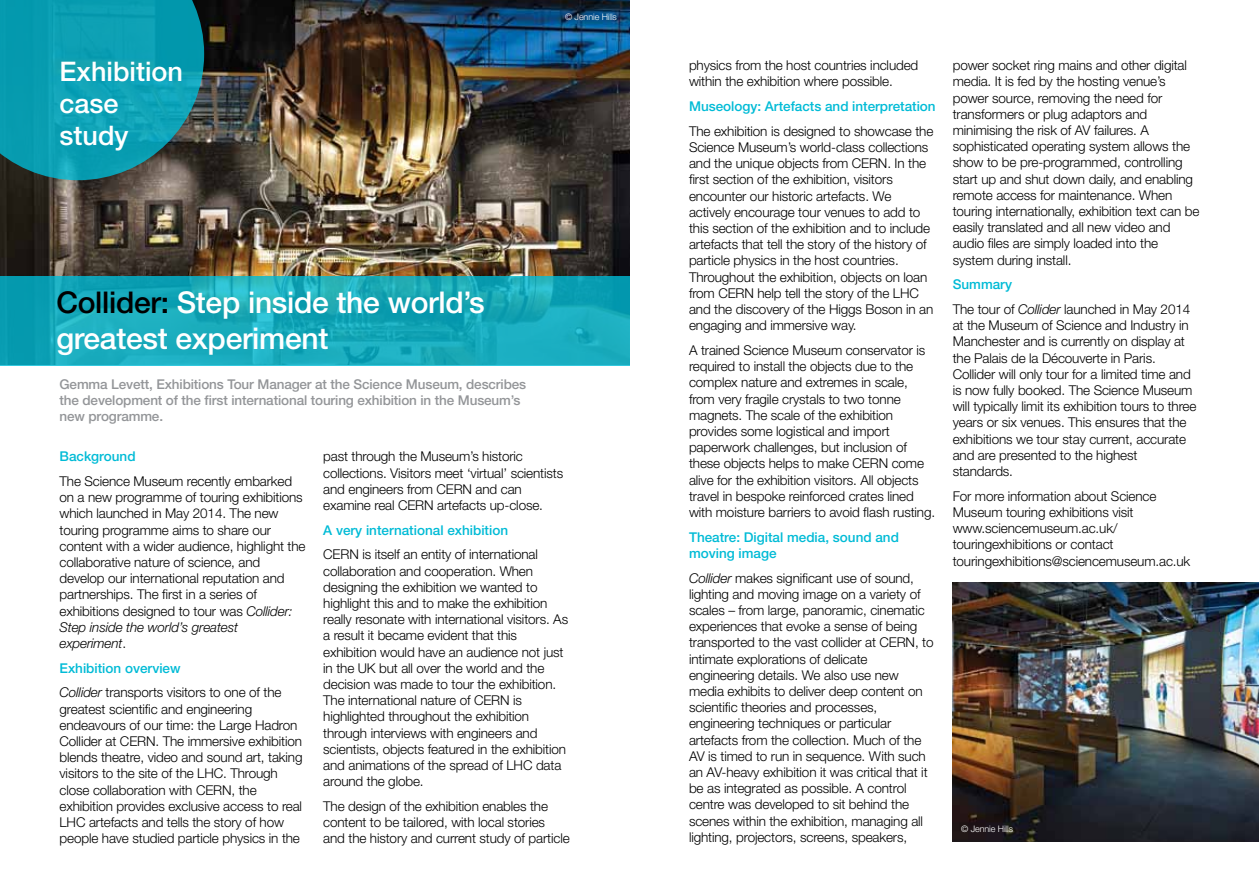
<style>
.page{position:relative;width:1259px;height:893px;background:#fff}
.page>*{position:absolute;margin:0;border:0;box-sizing:border-box;transform-origin:0 0}
.t1{font:500 30px/36px "Helvetica Neue";letter-spacing:-.01em;color:#fff}
.t2{font:500 27px/32.4px "Helvetica Neue";color:#fff}
.t3{font:300 13.5px/16.2px "Helvetica Neue";letter-spacing:-.01em;color:#000}
.t4{font:500 13.5px/16.2px "Helvetica Neue";letter-spacing:-.01em;color:#939598}
.t5{font:500 13.5px/16.2px "Helvetica Neue";color:#00bbd6}
.t6{font:300 9px "Helvetica Neue";letter-spacing:-.01em;color:#fff}
.s1{color:#000}
.s2{font-style:italic}
.s3{font-weight:500;color:#00bbd6}
</style>
<div class="page">
<img style="left:0;top:0;width:629px;height:276px">
<svg style="left:0;top:0;width:204px;height:180px;background:#1194a5"></svg>
<svg style="left:0;top:276px;width:629px;height:90px;background:#17a9ba"></svg>
<img style="left:952px;top:582px;width:307px;height:260px">
<h2 class="t2" style="left:60px;top:54px;width:125px">Exhibition case study</h2>
<p class="t6" style="left:565px;top:11px;width:53px">© Jennie Hills</p>
<h1 class="t1" style="left:56px;top:284px;width:430px"><span class="s1">Collider:</span> Step inside the world’s greatest experiment</h1>
<p class="t4" style="left:60px;top:376px;width:468px">Gemma Levett, Exhibitions Tour Manager at the Science Museum, describes the development of the first international touring exhibition in the Museum’s new programme.</p>
<p class="t5" style="left:60px;top:448px;width:78px">Background</p>
<p class="t3" style="left:60px;top:473px;width:248px">The Science Museum recently embarked on a new programme of touring exhibitions which launched in May 2014. The new touring programme aims to share our content with a wider audience, highlight the collaborative nature of science, and develop our international reputation and partnerships. The first in a series of exhibitions designed to tour was <span class="s2">Collider:<br>Step inside the world’s greatest experiment</span>.</p>
<p class="t3" style="left:60px;top:655px;width:223px;line-height:24.8px"><span class="s3">Exhibition overview<br></span><span class="s2">Collider</span> transports visitors to one of the</p>
<p class="t3" style="left:60px;top:700px;width:244px">greatest scientific and engineering endeavours of our time: the Large Hadron Collider at CERN. The immersive exhibition blends theatre, video and sound art, taking visitors to the site of the LHC. Through close collaboration with CERN, the exhibition provides exclusive access to real LHC artefacts and tells the story of how people have studied particle physics in the</p>
<p class="t3" style="left:323px;top:448px;width:241px">past through the Museum’s historic collections. Visitors meet ‘virtual’ scientists and engineers from CERN and can examine real CERN artefacts up-close.</p>
<p class="t5" style="left:323px;top:522px;width:186px">A very international exhibition</p>
<p class="t3" style="left:323px;top:546px;width:246px">CERN is itself an entity of international collaboration and cooperation. When designing the exhibition we wanted to highlight this and to make the exhibition really resonate with international visitors. As a result it became evident that this exhibition would have an audience not just in the UK but all over the world and the decision was made to tour the exhibition.<br>The international nature of CERN is highlighted throughout the exhibition through interviews with engineers and scientists, objects featured in the exhibition and animations of the spread of LHC data around the globe.</p>
<p class="t3" style="left:323px;top:798px;width:248px">The design of the exhibition enables the content to be tailored, with local stories and the history and current study of particle</p>
<p class="t3" style="left:689px;top:57px;width:231px">physics from the host countries included within the exhibition where possible.</p>
<p class="t5" style="left:689px;top:98px;width:248px">Museology: Artefacts and interpretation</p>
<p class="t3" style="left:689px;top:123px;width:246px">The exhibition is designed to showcase the Science Museum’s world-class collections and the unique objects from CERN. In the first section of the exhibition, visitors encounter our historic artefacts. We actively encourage tour venues to add to this section of the exhibition and to include artefacts that tell the story of the history of particle physics in the host countries.<br>Throughout the exhibition, objects on loan from CERN help tell the story of the LHC and the discovery of the Higgs Boson in an engaging and immersive way.</p>
<p class="t3" style="left:689px;top:342px;width:248px">A trained Science Museum conservator is required to install the objects due to the complex nature and extremes in scale, from very fragile crystals to two tonne magnets. The scale of the exhibition provides some logistical and import paperwork challenges, but inclusion of these objects helps to make CERN come alive for the exhibition visitors. All objects travel in bespoke reinforced crates lined with moisture barriers to avoid flash rusting.</p>
<p class="t5" style="left:689px;top:529px;width:211px">Theatre: Digital media, sound and moving image</p>
<p class="t3" style="left:689px;top:569px;width:246px"><span class="s2">Collider</span> makes significant use of sound, lighting and moving image on a variety of scales – from large, panoramic, cinematic experiences that evoke a sense of being transported to the vast collider at CERN, to intimate explorations of delicate engineering details. We also use new media exhibits to deliver deep content on scientific theories and processes, engineering techniques or particular artefacts from the collection. Much of the AV is timed to run in sequence. With such an AV-heavy exhibition it was critical that it be as integrated as possible. A control centre was developed to sit behind the scenes within the exhibition, managing all lighting, projectors, screens, speakers,</p>
<p class="t3" style="left:952px;top:57px;width:248px">power socket ring mains and other digital media. It is fed by the hosting venue’s power source, removing the need for transformers or plug adaptors and minimising the risk of AV failures. A sophisticated operating system allows the show to be pre-programmed, controlling start up and shut down daily, and enabling remote access for maintenance. When touring internationally, exhibition text can be easily translated and all new video and audio files are simply loaded into the system during install.</p>
<p class="t3" style="left:952px;top:272px;width:239px;line-height:24.8px"><span class="s3">Summary<br></span>The tour of <span class="s2">Collider</span> launched in May 2014</p>
<p class="t3" style="left:952px;top:317px;width:245px">at the Museum of Science and Industry in Manchester and is currently on display at the Palais de la Découverte in Paris.<br>Collider will only tour for a limited time and is now fully booked. The Science Museum will typically limit its exhibition tours to three years or six venues. This ensures that the exhibitions we tour stay current, accurate and are presented to the highest standards.</p>
<p class="t3" style="left:952px;top:487px;width:239px">For more information about Science Museum touring exhibitions visit www.sciencemuseum.ac.uk/ touringexhibitions or contact touringexhibitions@sciencemuseum.ac.uk</p>
<p class="t6" style="left:961px;top:823px;width:53px">© Jennie Hills</p>
</div>
